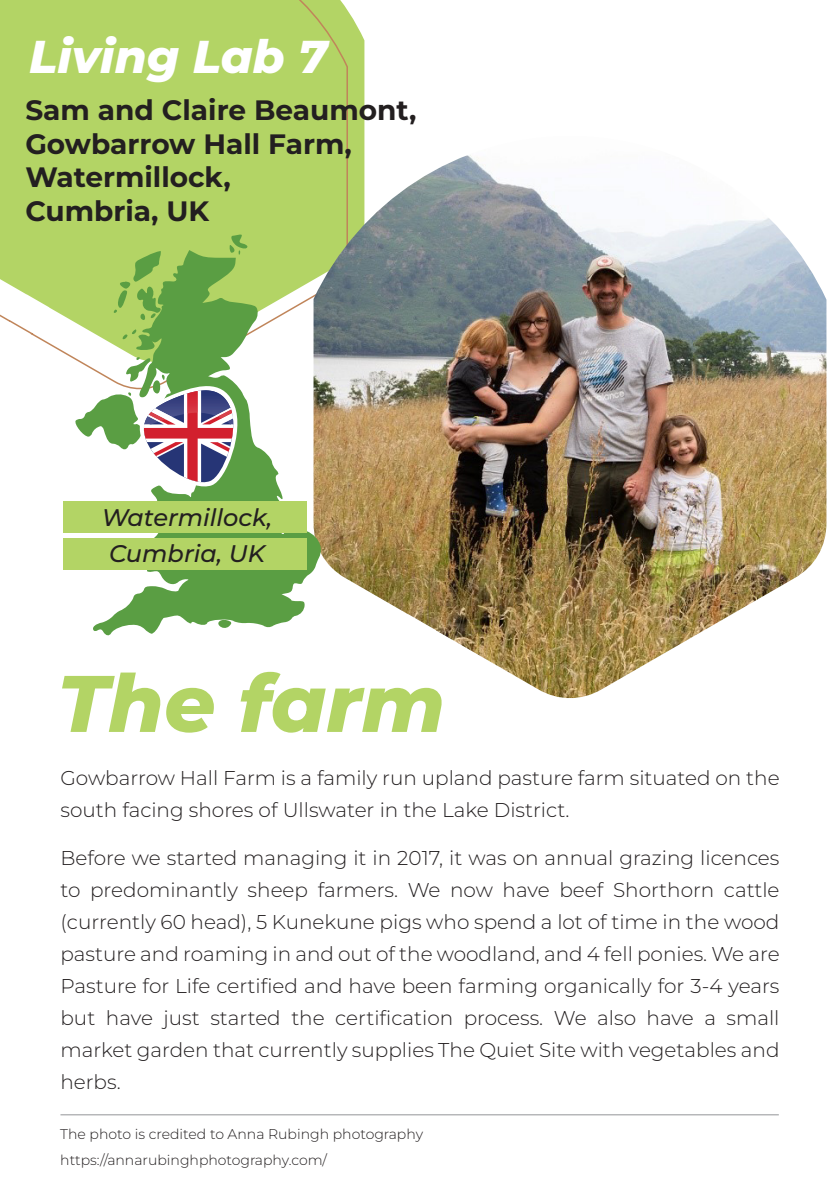
<style>
.page{position:relative;width:840px;height:1191px;background:#fff}
.page>*{position:absolute;margin:0;border:0;box-sizing:border-box;transform-origin:0 0}
.t1{font:italic 800 80px "Montserrat";color:#b3d465}
.t2{font:italic 800 46px "Montserrat";color:#fff}
.t3{font:700 28px/33.6px "Montserrat";color:#231f20}
.t4{font:italic 500 24px/36px "Montserrat";color:#231f20;text-align:center}
.t5{font:300 20px/32px "Montserrat";color:#231f20}
.t6{font:300 14px/26px "Montserrat";color:#231f20}
</style>
<div class="page">
<div style="left:0;top:0;width:348px;height:359px;background:#b3d465"></div>
<img style="left:313px;top:136px;width:513px;height:562px">
<svg style="left:229px;top:234px;width:18px;height:16px"></svg>
<svg style="left:91px;top:250px;width:234px;height:386px"></svg>
<svg style="left:74px;top:357px;width:170px;height:135px"></svg>
<img style="left:144px;top:426px;width:89px;height:1px">
<img style="left:144px;top:390px;width:89px;height:36px">
<img style="left:217px;top:409px;width:15px;height:9px">
<img style="left:187px;top:391px;width:10px;height:22px">
<img style="left:149px;top:412px;width:16px;height:9px">
<div style="left:63px;top:501px;width:243px;height:32px;background:#b3d465"></div>
<div style="left:63px;top:538px;width:243px;height:32px;background:#b3d465"></div>
<hr style="left:60px;top:1114px;width:718px;height:1px;background:#939598">
<h2 class="t2" style="left:29px;top:26px;width:299px">Living Lab 7</h2>
<h3 class="t3" style="left:25px;top:93px;width:392px">Sam and Claire Beaumont,<br>Gowbarrow Hall Farm,<br>Watermillock,<br>Cumbria, UK</h3>
<p class="t4" style="left:102px;top:498px;width:172px">Watermillock,<br>Cumbria, UK</p>
<h1 class="t1" style="left:57px;top:650px;width:389px">The farm</h1>
<p class="t5" style="left:60px;top:761px;width:720px">Gowbarrow Hall Farm is a family run upland pasture farm situated on the south facing shores of Ullswater in the Lake District.</p>
<p class="t5" style="left:60px;top:841px;width:720px;text-align:justify">Before we started managing it in 2017, it was on annual grazing licences to predominantly sheep farmers. We now have beef Shorthorn cattle (currently 60 head), 5 Kunekune pigs who spend a lot of time in the wood pasture and roaming in and out of the woodland, and 4 fell ponies. We are Pasture for Life certified and have been farming organically for 3-4 years but have just started the certification process. We also have a small market garden that currently supplies The Quiet Site with vegetables and herbs.</p>
<p class="t6" style="left:60px;top:1120px;width:364px">The photo is credited to Anna Rubingh photography https://annarubinghphotography.com/</p>
</div>
